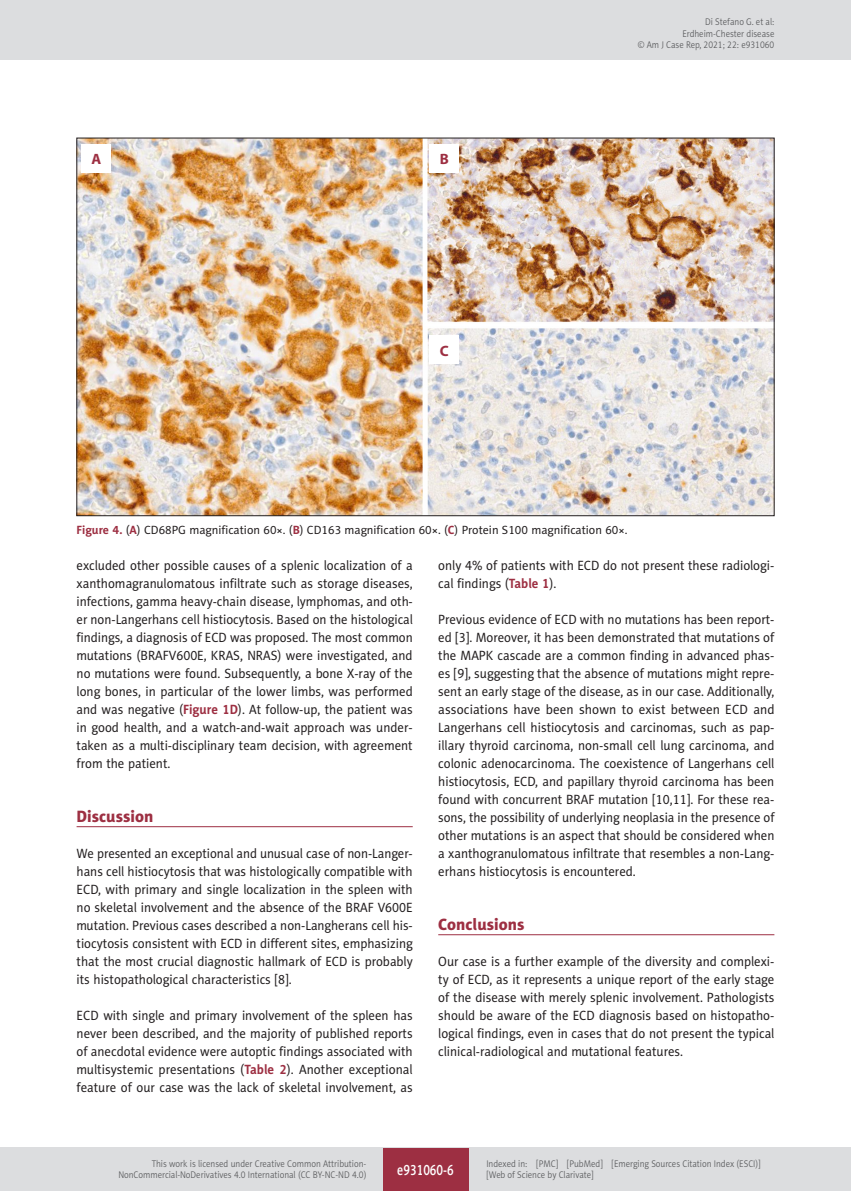
<style>
.page{position:relative;width:851px;height:1191px;background:#fff}
.page>*{position:absolute;margin:0;border:0;box-sizing:border-box;transform-origin:0 0}
.AJCR_Headline_1{font:16.5px "Naomi Sans EFN Heavy";color:#9d2f42}
.t1{font:15px "Naomi Sans EFN Medium";color:#fff;scale:.8 1}
.t2{font:700 15px "Myriad Pro";color:#9d2f42}
.AJCR_Body{font:13.5px/18px "Naomi Sans EFN";color:#231f20;text-align:justify;scale:.95 1}
.AJCR_Body-2{font:13.5px/18px "Naomi Sans EFN";color:#231f20;text-align:justify;scale:.94 1}
.AJCR_Rycina_tytul{font:12px "Naomi Sans EFN";color:#231f20}
.t3{font:9.75px/11.2px "Naomi Sans EFN Light";color:#57585a;text-align:right;scale:.9 1}
.s1{font-weight:700;color:#9d2f42}
</style>
<div class="page">
<img style="left:79px;top:140px;width:693px;height:374px">
<div style="left:82px;top:144px;width:29px;height:28px;background:#fff"></div>
<div style="left:429px;top:144px;width:30px;height:28px;background:#fff"></div>
<div style="left:429px;top:336px;width:30px;height:28px;background:#fff"></div>
<hr style="left:77px;top:826px;width:335px;height:1px;background:#9d2f42">
<hr style="left:438px;top:934px;width:336px;height:1px;background:#9d2f42">
<div style="left:0;top:0;width:850px;height:60px;background:#dcdddf"></div>
<hr style="left:850px;top:0;width:1px;height:60px;background:#dcdddf">
<div style="left:0;top:1148px;width:850px;height:43px;background:#dcdddf"></div>
<div style="left:383px;top:1147px;width:85px;height:43px;background:#9d2f42"></div>
<p class="t2" style="left:91px;top:149px;width:11px">A</p>
<p class="t2" style="left:440px;top:149px;width:11px">B</p>
<p class="t3" style="left:637px;top:16px;width:153px">Di Stefano G. et al:<br>Erdheim-Chester disease<br>© Am J Case Rep, 2021; 22: e931060</p>
<p class="t2" style="left:440px;top:341px;width:10px">C</p>
<p class="AJCR_Rycina_tytul" style="left:77px;top:523px;width:552px"><span class="s1">Figure 4.</span> (<span class="s1">A</span>) CD68PG magnification 60×. (<span class="s1">B</span>) CD163 magnification 60×. (<span class="s1">C</span>) Protein S100 magnification 60×.</p>
<p class="AJCR_Body" style="left:77px;top:556px;width:355px">excluded other possible causes of a splenic localization of a xanthomagranulomatous infiltrate such as storage diseases, infections, gamma heavy-chain disease, lymphomas, and oth&shy;er non-Langerhans cell histiocytosis. Based on the histological findings, a diagnosis of ECD was proposed. The most common mutations (BRAFV600E, KRAS, NRAS) were investigated, and no mutations were found. Subsequently, a bone X-ray of the long bones, in particular of the lower limbs, was performed and was negative (<span class="s1">Figure 1D</span>). At follow-up, the patient was in good health, and a watch-and-wait approach was under&shy;taken as a multi-disciplinary team decision, with agreement from the patient.</p>
<p class="AJCR_Headline_1" style="left:77px;top:806px;width:78px">Discussion</p>
<p class="AJCR_Body-2" style="left:77px;top:844px;width:359px">We presented an exceptional and unusual case of non-Langer&shy;hans cell histiocytosis that was histologically compatible with ECD, with primary and single localization in the spleen with no skeletal involvement and the absence of the BRAF V600E mutation. Previous cases described a non-Langherans cell his&shy;tiocytosis consistent with ECD in different sites, emphasizing that the most crucial diagnostic hallmark of ECD is probably its histopathological characteristics [8].</p>
<p class="AJCR_Body" style="left:77px;top:1006px;width:355px">ECD with single and primary involvement of the spleen has never been described, and the majority of published reports of anecdotal evidence were autoptic findings associated with multisystemic presentations (<span class="s1">Table 2</span>). Another exceptional feature of our case was the lack of skeletal involvement, as</p>
<p class="AJCR_Body" style="left:438px;top:556px;width:355px">only 4% of patients with ECD do not present these radiologi&shy;cal findings (<span class="s1">Table 1</span>).</p>
<p class="AJCR_Body" style="left:438px;top:610px;width:355px">Previous evidence of ECD with no mutations has been report&shy;ed [3]. Moreover, it has been demonstrated that mutations of the MAPK cascade are a common finding in advanced phas&shy;es [9], suggesting that the absence of mutations might repre&shy;sent an early stage of the disease, as in our case. Additionally, associations have been shown to exist between ECD and Langerhans cell histiocytosis and carcinomas, such as pap&shy;illary thyroid carcinoma, non-small cell lung carcinoma, and colonic adenocarcinoma. The coexistence of Langerhans cell histiocytosis, ECD, and papillary thyroid carcinoma has been found with concurrent BRAF mutation [10,11]. For these rea&shy;sons, the possibility of underlying neoplasia in the presence of other mutations is an aspect that should be considered when a xanthogranulomatous infiltrate that resembles a non-Lang&shy;erhans histiocytosis is encountered.</p>
<p class="AJCR_Headline_1" style="left:438px;top:914px;width:88px">Conclusions</p>
<p class="AJCR_Body" style="left:438px;top:952px;width:355px">Our case is a further example of the diversity and complexi&shy;ty of ECD, as it represents a unique report of the early stage of the disease with merely splenic involvement. Pathologists should be aware of the ECD diagnosis based on histopatho&shy;logical findings, even in cases that do not present the typical clinical-radiological and mutational features.</p>
<p class="t3" style="left:118px;top:1158px;width:277px">This work is licensed under Creative Common Attribution-<br>NonCommercial-NoDerivatives 4.0 International (CC BY-NC-ND 4.0)</p>
<p class="t1" style="left:397px;top:1160px;width:72px">e931060-6</p>
<p class="t3" style="left:486px;top:1158px;width:306px;text-align:left">Indexed in: [PMC] [PubMed] [Emerging Sources Citation Index (ESCI)] [Web of Science by Clarivate]</p>
</div>
